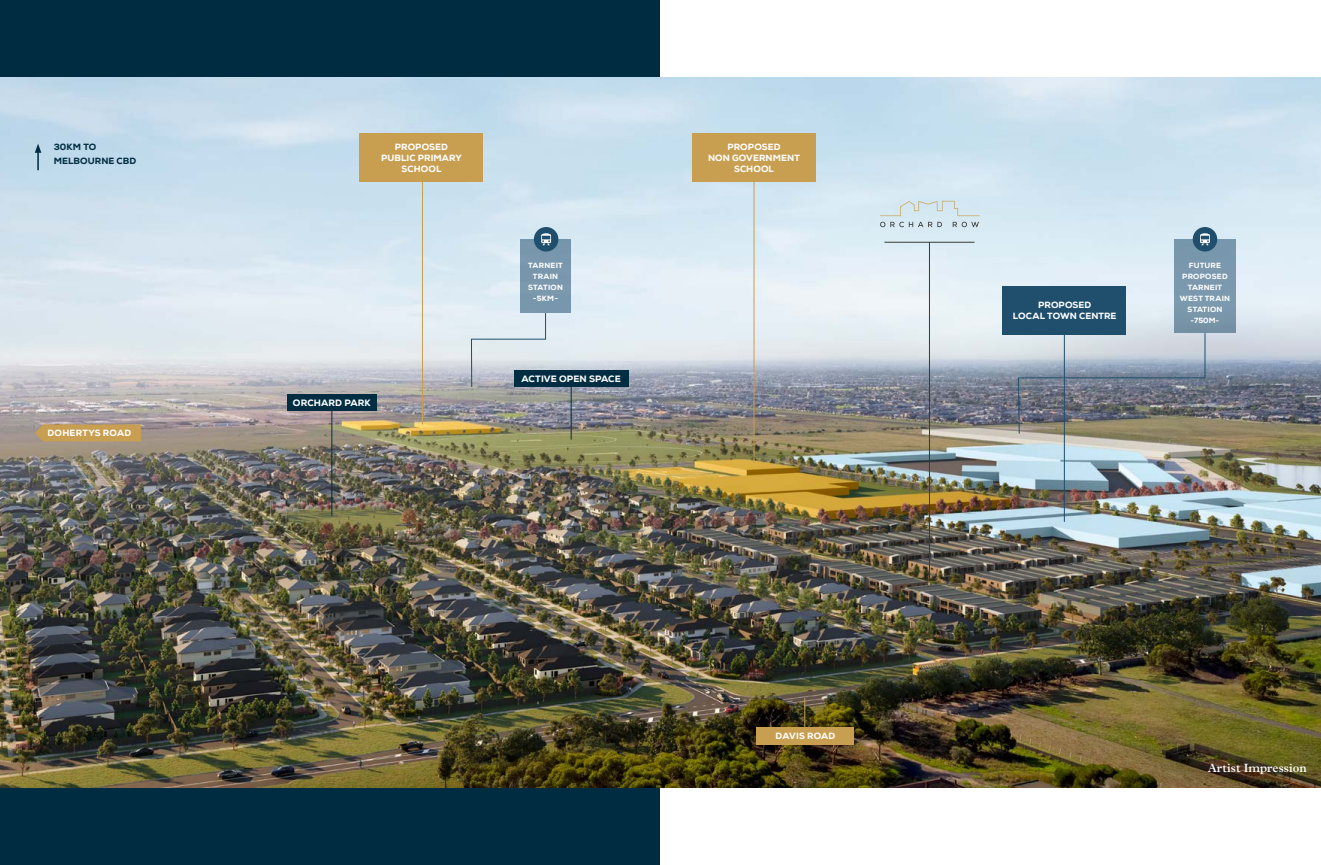
<style>
.page{position:relative;width:1321px;height:865px;background:#fff}
.page>*{position:absolute;margin:0;border:0;box-sizing:border-box;transform-origin:0 0}
.t1{font:600 12px "Plantin";color:#fff}
.t2{font:800 9.2px "Nexa";letter-spacing:.005em;color:#fff}
.t3{font:800 9px/11px "Nexa";letter-spacing:.01em;color:#fff;text-align:center}
.t4{font:800 9px/13.8px "Nexa";letter-spacing:.01em;color:#002d41}
.t5{font:800 7.5px/11px "Nexa";letter-spacing:.03em;color:#fff;text-align:center}
</style>
<div class="page">
<div style="left:0;top:0;width:660px;height:865px;background:#002c41"></div>
<img style="left:0;top:78px;width:1321px;height:709px">
<div style="left:287px;top:394px;width:90px;height:16px;background:#002d41"></div>
<div style="left:514px;top:370px;width:115px;height:17px;background:#002d41"></div>
<div style="left:520px;top:239px;width:51px;height:74px;background:#7897ac"></div>
<div style="left:1174px;top:239px;width:61px;height:94px;background:#7a98ad"></div>
<div style="left:692px;top:133px;width:124px;height:48px;background:#c89f51"></div>
<div style="left:359px;top:133px;width:124px;height:48px;background:#c89f51"></div>
<div style="left:1002px;top:286px;width:124px;height:48px;background:#1f4f6d"></div>
<hr style="left:331px;top:410px;width:1px;height:106px;background:#002d41">
<hr style="left:571px;top:379px;width:1px;height:60px;background:#002d41">
<svg style="left:471px;top:312px;width:75px;height:76px;background:#bfcbd4"></svg>
<svg style="left:1018px;top:332px;width:188px;height:102px;background:#8f969c"></svg>
<hr style="left:929px;top:242px;width:1px;height:339px;background:#393a35">
<hr style="left:1064px;top:329px;width:1px;height:193px;background:#1f4f6d">
<hr style="left:422px;top:180px;width:1px;height:244px;background:#c89f51">
<hr style="left:754px;top:180px;width:1px;height:283px;background:#c89f51">
<hr style="left:804px;top:698px;width:1px;height:32px;background:#c89f51">
<svg style="left:35px;top:424px;width:106px;height:17px;background:#c59e55"></svg>
<svg style="left:880px;top:201px;width:100px;height:15px"></svg>
<svg style="left:880px;top:222px;width:62px;height:5px"></svg>
<svg style="left:953px;top:222px;width:26px;height:5px"></svg>
<div style="left:756px;top:727px;width:98px;height:17px;background:#c89f51"></div>
<hr style="left:37px;top:150px;width:2px;height:20px;background:#002d41">
<svg style="left:35px;top:144px;width:6px;height:9px"></svg>
<div style="left:1193px;top:227px;width:24px;height:24px;background:#1f4f6d;border-radius:50%"></div>
<svg style="left:1200px;top:233px;width:10px;height:12px"></svg>
<div style="left:534px;top:227px;width:24px;height:24px;background:#1f4f6d;border-radius:50%"></div>
<svg style="left:541px;top:233px;width:10px;height:12px"></svg>
<hr style="left:884px;top:242px;width:90px;height:1px;background:#393a35">
<p class="t4" style="left:54px;top:140px;width:84px">30KM TO<br>MELBOURNE CBD</p>
<p class="t3" style="left:48px;top:427px;width:85px">DOHERTYS ROAD</p>
<p class="t3" style="left:381px;top:141px;width:82px">PROPOSED<br>PUBLIC PRIMARY<br>SCHOOL</p>
<p class="t2" style="left:293px;top:396px;width:79px">ORCHARD PARK</p>
<p class="t3" style="left:708px;top:141px;width:93px">PROPOSED<br>NON GOVERNMENT<br>SCHOOL</p>
<p class="t5" style="left:528px;top:260px;width:36px">TARNEIT<br>TRAIN<br>STATION -5KM-</p>
<p class="t5" style="left:1180px;top:259px;width:52px">FUTURE<br>PROPOSED<br>TARNEIT<br>WEST TRAIN<br>STATION -750M-</p>
<p class="t3" style="left:1013px;top:299px;width:105px">PROPOSED<br>LOCAL TOWN CENTRE</p>
<p class="t2" style="left:522px;top:373px;width:101px">ACTIVE OPEN SPACE</p>
<p class="t3" style="left:776px;top:730px;width:61px">DAVIS ROAD</p>
<h1 class="t1" style="left:1208px;top:760px;width:101px">Artist Impression</h1>
</div>
